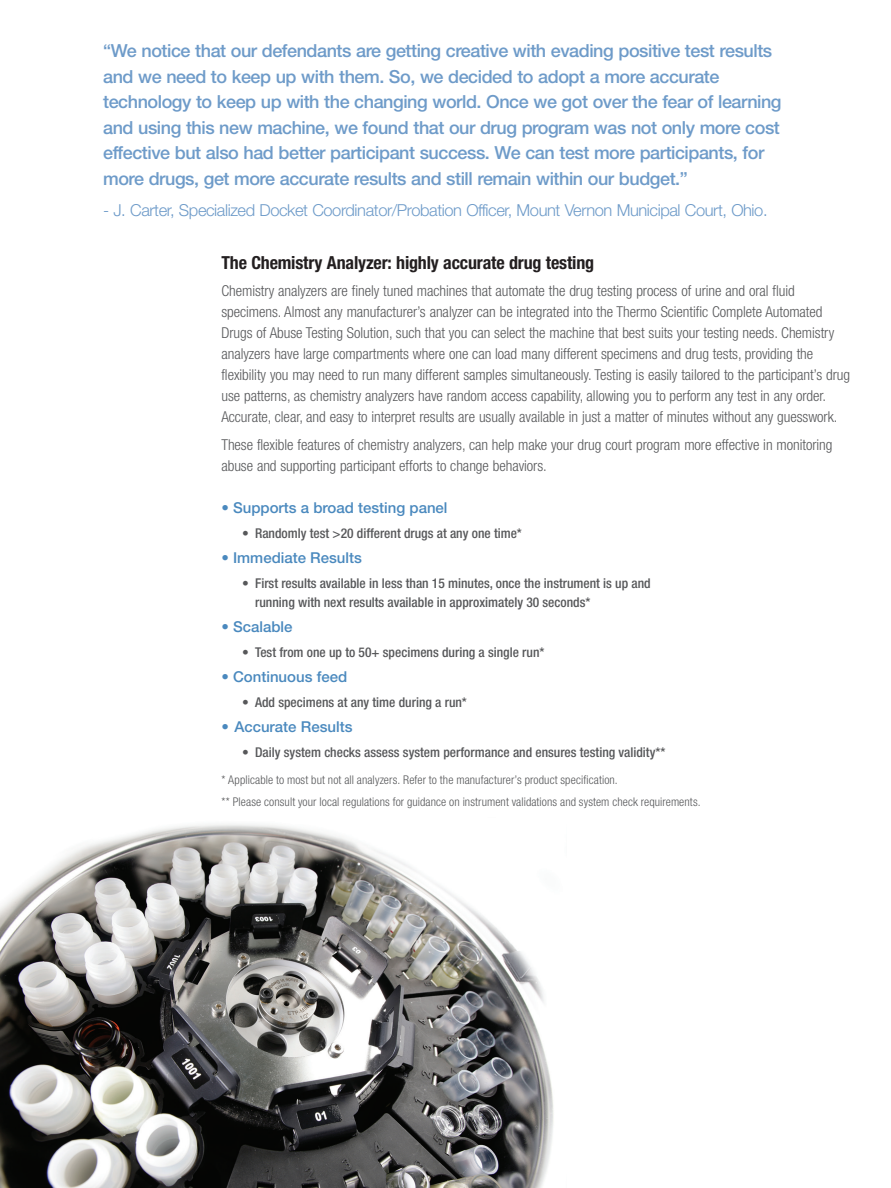
<style>
.page{position:relative;width:891px;height:1188px;background:#fff}
.page>*{position:absolute;margin:0;border:0;box-sizing:border-box;transform-origin:0 0}
.Large_Callout{font:500 18px/25.5px "Helvetica Neue LT Std";letter-spacing:-.025em;color:#6e9bc9}
.Level_4_head{font:700 condensed 18px "Helvetica Neue LT Std";letter-spacing:-.01em;color:#231f20}
.Large_Callout-2{font:300 16.5px "Helvetica Neue LT Std";letter-spacing:-.025em;color:#6e9bc9}
.Paragraph_Style_2{font:300 condensed 15px/21px "Helvetica Neue LT Std";letter-spacing:-.005em;color:#57585a}
.Blue_Bullet{font:500 15px "Helvetica Neue LT Std";color:#4a89be}
.Bullet__2{font:500 condensed 13.5px "Helvetica Neue LT Std";color:#57585a}
.Footnote{font:300 condensed 12px "Helvetica Neue LT Std";letter-spacing:.01em;color:#57585a}
</style>
<div class="page">
<img style="left:0;top:824px;width:554px;height:364px">
<p class="Large_Callout" style="left:103px;top:38px;width:680px">“We notice that our defendants are getting creative with evading positive test results and we need to keep up with them. So, we decided to adopt a more accurate technology to keep up with the changing world. Once we got over the fear of learning and using this new machine, we found that our drug program was not only more cost effective but also had better participant success. We can test more participants, for more drugs, get more accurate results and still remain within our budget.”</p>
<p class="Large_Callout-2" style="left:103px;top:200px;width:666px">- J. Carter, Specialized Docket Coordinator/Probation Officer, Mount Vernon Municipal Court, Ohio.</p>
<p class="Level_4_head" style="left:221px;top:252px;width:374px">The Chemistry Analyzer: highly accurate drug testing</p>
<p class="Paragraph_Style_2" style="left:221px;top:280px;width:630px">Chemistry analyzers are finely tuned machines that automate the drug testing process of urine and oral fluid specimens. Almost any manufacturer’s analyzer can be integrated into the Thermo Scientific Complete Automated Drugs of Abuse Testing Solution, such that you can select the machine that best suits your testing needs. Chemistry analyzers have large compartments where one can load many different specimens and drug tests, providing the flexibility you may need to run many different samples simultaneously. Testing is easily tailored to the participant’s drug use patterns, as chemistry analyzers have random access capability, allowing you to perform any test in any order.<br>Accurate, clear, and easy to interpret results are usually available in just a matter of minutes without any guesswork.</p>
<p class="Paragraph_Style_2" style="left:221px;top:434px;width:613px">These flexible features of chemistry analyzers, can help make your drug court program more effective in monitoring abuse and supporting participant efforts to change behaviors.</p>
<p class="Blue_Bullet" style="left:221px;top:499px;width:228px">• Supports a broad testing panel</p>
<p class="Bullet__2" style="left:242px;top:525px;width:281px">• Randomly test &gt;20 different drugs at any one time*</p>
<p class="Blue_Bullet" style="left:221px;top:549px;width:142px">• Immediate Results</p>
<p class="Bullet__2" style="left:242px;top:575px;width:410px">• First results available in less than 15 minutes, once the instrument is up and</p>
<p class="Bullet__2" style="left:255px;top:594px;width:337px">running with next results available in approximately 30 seconds*</p>
<p class="Blue_Bullet" style="left:221px;top:618px;width:73px">• Scalable</p>
<p class="Bullet__2" style="left:242px;top:644px;width:304px">• Test from one up to 50+ specimens during a single run*</p>
<p class="Blue_Bullet" style="left:221px;top:668px;width:127px">• Continuous feed</p>
<p class="Bullet__2" style="left:242px;top:694px;width:226px">• Add specimens at any time during a run*</p>
<p class="Blue_Bullet" style="left:221px;top:717px;width:133px">• Accurate Results</p>
<p class="Bullet__2" style="left:242px;top:744px;width:425px">• Daily system checks assess system performance and ensures testing validity**</p>
<p class="Footnote" style="left:221px;top:773px;width:398px">* Applicable to most but not all analyzers. Refer to the manufacturer’s product specification.</p>
<p class="Footnote" style="left:221px;top:794px;width:481px">** Please consult your local regulations for guidance on instrument validations and system check requirements.</p>
</div>
